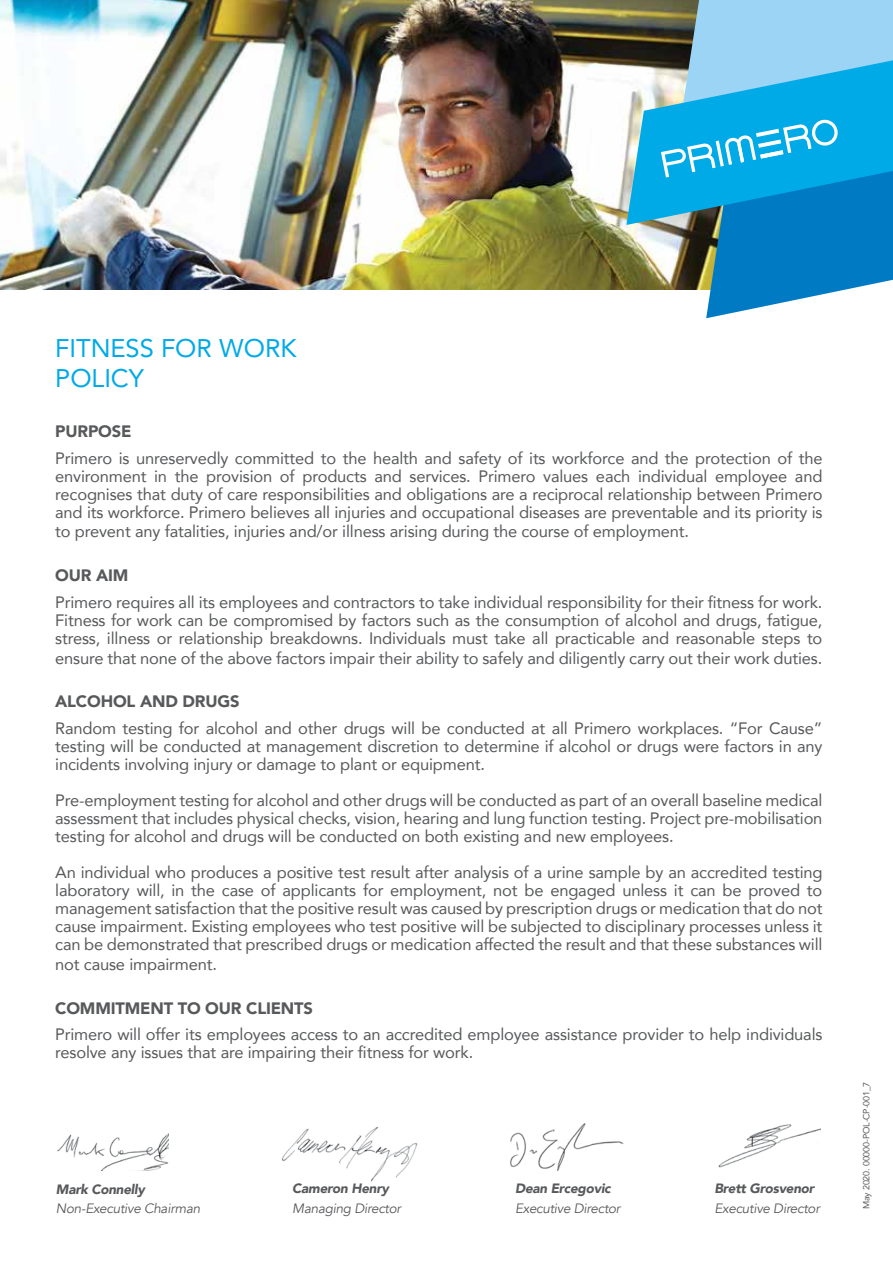
<style>
.page{position:relative;width:893px;height:1263px;background:#fff}
.page>*{position:absolute;margin:0;border:0;box-sizing:border-box;transform-origin:0 0}
.t1{font:25.5px/30px "Avenir";color:#00aae7}
.t2{font:16.5px/18px "Avenir";letter-spacing:-.01em;color:#58595b;text-align:justify}
.t3{font:900 16.5px "Avenir";letter-spacing:-.01em;color:#58595b}
.t4{font:italic 13.5px "Avenir";letter-spacing:-.02em;color:#58595b}
.t5{font:italic 900 13.5px "Avenir";letter-spacing:-.02em;color:#58595b}
.t6{font:9px "Avenir";letter-spacing:-.02em;color:#58595b}
</style>
<div class="page">
<img style="left:0;top:0;width:626px;height:289px">
<svg style="left:626px;top:0;width:267px;height:318px;background:#4da9ce"></svg>
<img style="left:281px;top:1127px;width:137px;height:55px">
<img style="left:718px;top:1124px;width:102px;height:44px">
<img style="left:57px;top:1134px;width:111px;height:36px">
<img style="left:510px;top:1123px;width:114px;height:47px">
<h1 class="t1" style="left:55px;top:333px;width:243px">FITNESS FOR WORK<br>POLICY</h1>
<p class="t3" style="left:55px;top:417px;width:78px">PURPOSE</p>
<p class="t2" style="left:55px;top:448px;width:769px">Primero is unreservedly committed to the health and safety of its workforce and the protection of the environment in the provision of products and services. Primero values each individual employee and recognises that duty of care responsibilities and obligations are a reciprocal relationship between Primero and its workforce. Primero believes all injuries and occupational diseases are preventable and its priority is</p>
<p class="t2" style="left:55px;top:522px;width:635px">to prevent any fatalities, injuries and/or illness arising during the course of employment.</p>
<p class="t3" style="left:55px;top:561px;width:75px">OUR AIM</p>
<p class="t2" style="left:55px;top:592px;width:769px">Primero requires all its employees and contractors to take individual responsibility for their fitness for work.<br>Fitness for work can be compromised by factors such as the consumption of alcohol and drugs, fatigue, stress, illness or relationship breakdowns. Individuals must take all practicable and reasonable steps to</p>
<p class="t2" style="left:55px;top:648px;width:769px">ensure that none of the above factors impair their ability to safely and diligently carry out their work duties.</p>
<p class="t3" style="left:55px;top:687px;width:186px">ALCOHOL AND DRUGS</p>
<p class="t2" style="left:55px;top:719px;width:769px">Random testing for alcohol and other drugs will be conducted at all Primero workplaces. “For Cause” testing will be conducted at management discretion to determine if alcohol or drugs were factors in any incidents involving injury or damage to plant or equipment.</p>
<p class="t2" style="left:55px;top:791px;width:769px">Pre-employment testing for alcohol and other drugs will be conducted as part of an overall baseline medical assessment that includes physical checks, vision, hearing and lung function testing. Project pre-mobilisation testing for alcohol and drugs will be conducted on both existing and new employees.</p>
<p class="t2" style="left:55px;top:863px;width:769px">An individual who produces a positive test result after analysis of a urine sample by an accredited testing laboratory will, in the case of applicants for employment, not be engaged unless it can be proved to management satisfaction that the positive result was caused by prescription drugs or medication that do not cause impairment. Existing employees who test positive will be subjected to disciplinary processes unless it can be demonstrated that prescribed drugs or medication affected the result and that these substances will</p>
<p class="t2" style="left:55px;top:954px;width:163px">not cause impairment.</p>
<p class="t3" style="left:55px;top:994px;width:259px">COMMITMENT TO OUR CLIENTS</p>
<p class="t2" style="left:55px;top:1025px;width:769px">Primero will offer its employees access to an accredited employee assistance provider to help individuals resolve any issues that are impairing their fitness for work.</p>
<p class="t5" style="left:56px;top:1178px;width:91px">Mark Connelly</p>
<p class="t4" style="left:56px;top:1200px;width:146px">Non-Executive Chairman</p>
<p class="t5" style="left:292px;top:1177px;width:98px">Cameron Henry</p>
<p class="t4" style="left:292px;top:1200px;width:110px">Managing Director</p>
<p class="t5" style="left:515px;top:1177px;width:97px">Dean Ercegovic</p>
<p class="t4" style="left:515px;top:1200px;width:107px">Executive Director</p>
<p class="t5" style="left:714px;top:1177px;width:101px">Brett Grosvenor</p>
<p class="t4" style="left:714px;top:1200px;width:107px">Executive Director</p>
<p class="t6" style="left:859px;top:1209px;width:129px;rotate:-90deg">May 2020. 00000-POL-CP-001_7</p>
</div>
